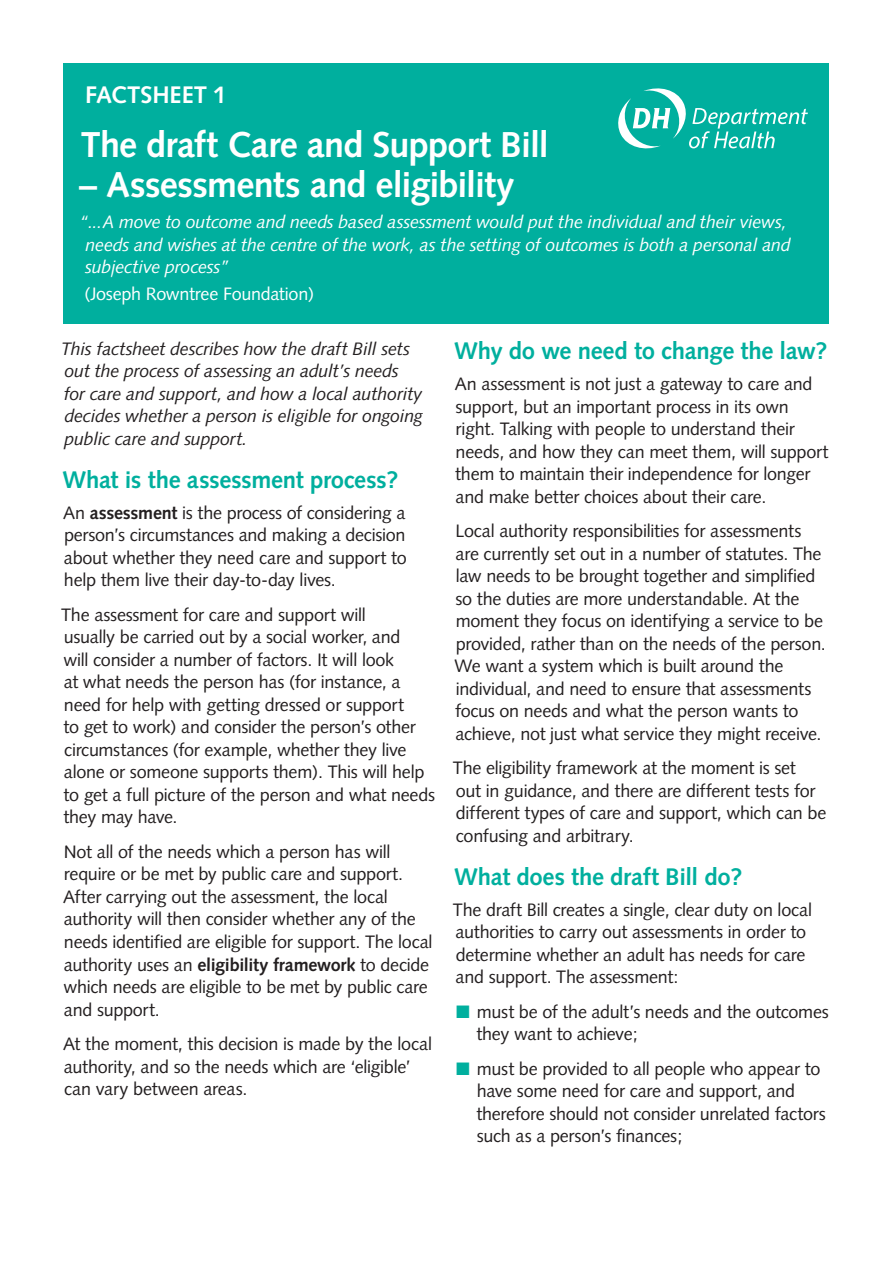
<style>
.page{position:relative;width:893px;height:1263px;background:#fff}
.page>*{position:absolute;margin:0;border:0;box-sizing:border-box;transform-origin:0 0}
.H1{font:700 36px "Syntax";letter-spacing:-.025em;color:#fff}
.H2{font:700 24px "Syntax";letter-spacing:-.015em;color:#00af9e}
.H2-2{font:700 24px "Syntax";letter-spacing:-.005em;color:#fff}
.para{font:18px/22.5px "Syntax";letter-spacing:-.015em;color:#231f20}
.para-2{font:italic 18px/22.5px "Syntax";letter-spacing:-.015em;color:#231f20}
.Opening_Quote{font:italic 18px/22.5px "Syntax";letter-spacing:-.015em;color:#fff}
.Quote_Name{font:18px "Syntax";letter-spacing:-.015em;color:#fff}
.s1{font-weight:700}
.s2{color:#00af9e}
</style>
<div class="page">
<div style="left:64px;top:64px;width:765px;height:260px;background:#00af9e"></div>
<svg style="left:618px;top:88px;width:190px;height:61px"></svg>
<p class="H2-2" style="left:85px;top:81px;width:143px">FACTSHEET 1</p>
<h2 class="H1" style="left:81px;top:123px;width:469px">The draft Care and Support Bill</h2>
<h2 class="H1" style="left:79px;top:164px;width:437px">– Assessments and eligibility</h2>
<h1 class="Opening_Quote" style="left:85px;top:210px;width:707px;text-indent:-6px">“...A move to outcome and needs based assessment would put the individual and their views, needs and wishes at the centre of the work, as the setting of outcomes is both a personal and subjective process”</h1>
<h1 class="Quote_Name" style="left:84px;top:283px;width:231px">(Joseph Rowntree Foundation)</h1>
<p class="para-2" style="left:61px;top:337px;width:363px">This factsheet describes how the draft Bill sets out the process of assessing an adult’s needs<br>for care and support, and how a local authority decides whether a person is eligible for ongoing public care and support.</p>
<p class="H2" style="left:63px;top:466px;width:338px">What is the assessment process?</p>
<p class="para" style="left:63px;top:501px;width:345px;text-align:justify">An <span class="s1">assessment</span> is the process of considering a person’s circumstances and making a decision about whether they need care and support to help them live their day-to-day lives.</p>
<p class="para" style="left:61px;top:603px;width:375px">The assessment for care and support will<br>usually be carried out by a social worker, and<br>will consider a number of factors. It will look<br>at what needs the person has (for instance, a need for help with getting dressed or support<br>to get to work) and consider the person’s other circumstances (for example, whether they live alone or someone supports them). This will help to get a full picture of the person and what needs they may have.</p>
<p class="para" style="left:63px;top:840px;width:371px">Not all of the needs which a person has will require or be met by public care and support.<br>After carrying out the assessment, the local authority will then consider whether any of the needs identified are eligible for support. The local authority uses an <span class="s1">eligibility framework</span> to decide which needs are eligible to be met by public care and support.</p>
<p class="para" style="left:63px;top:1032px;width:370px">At the moment, this decision is made by the local authority, and so the needs which are ‘eligible’ can vary between areas.</p>
<p class="H2" style="left:454px;top:337px;width:375px">Why do we need to change the law?</p>
<p class="para" style="left:455px;top:373px;width:375px">An assessment is not just a gateway to care and support, but an important process in its own right. Talking with people to understand their needs, and how they can meet them, will support them to maintain their independence for longer and make better choices about their care.</p>
<p class="para" style="left:455px;top:520px;width:373px">Local authority responsibilities for assessments are currently set out in a number of statutes. The law needs to be brought together and simplified so the duties are more understandable. At the moment they focus on identifying a service to be provided, rather than on the needs of the person.<br>We want a system which is built around the individual, and need to ensure that assessments focus on needs and what the person wants to achieve, not just what service they might receive.</p>
<p class="para" style="left:453px;top:757px;width:375px">The eligibility framework at the moment is set<br>out in guidance, and there are different tests for different types of care and support, which can be confusing and arbitrary.</p>
<p class="H2" style="left:454px;top:863px;width:290px">What does the draft Bill do?</p>
<p class="para" style="left:453px;top:898px;width:361px">The draft Bill creates a single, clear duty on local authorities to carry out assessments in order to determine whether an adult has needs for care and support. The assessment:</p>
<p class="para" style="left:476px;top:1000px;width:354px;text-indent:-20px"><span class="s2">■</span> must be of the adult’s needs and the outcomes they want to achieve;</p>
<p class="para" style="left:476px;top:1057px;width:351px;text-indent:-20px"><span class="s2">■</span> must be provided to all people who appear to have some need for care and support, and therefore should not consider unrelated factors such as a person’s finances;</p>
</div>
